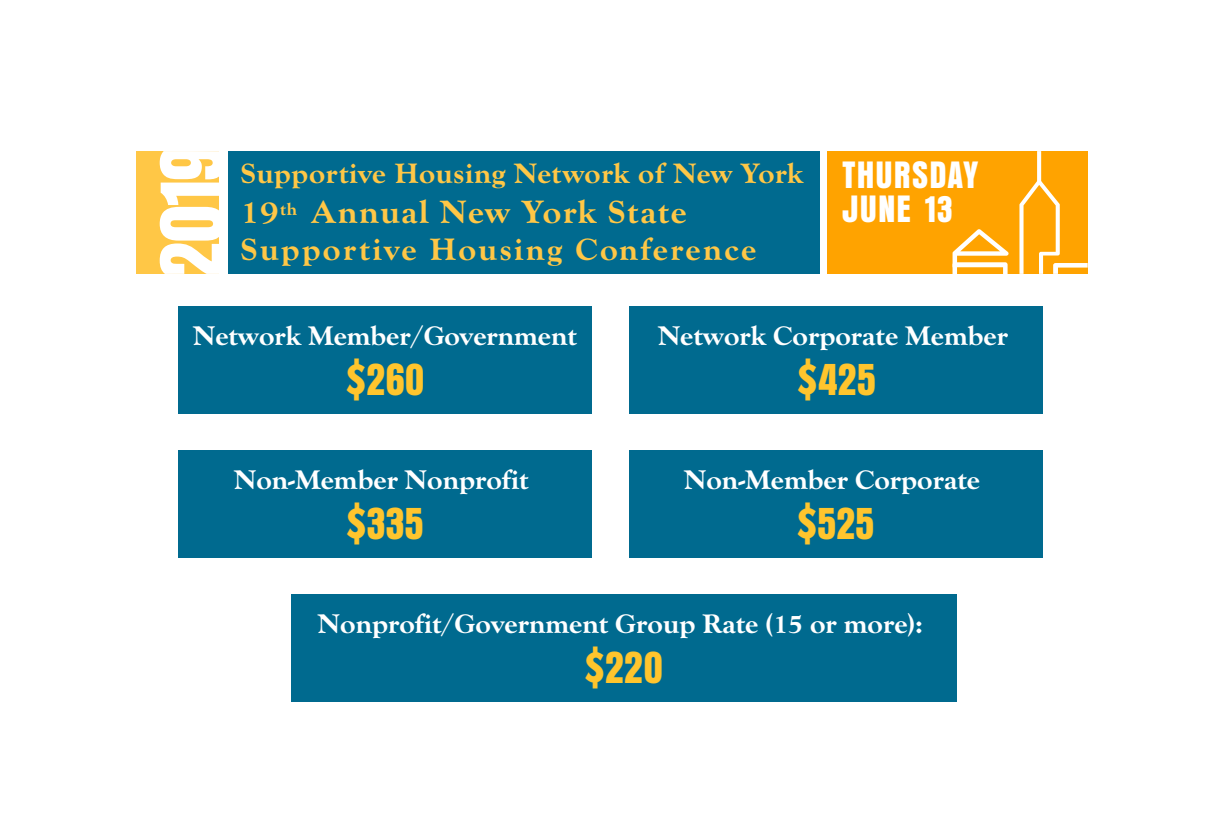
<style>
.page{position:relative;width:1224px;height:834px;background:#fff}
.page>*{position:absolute;margin:0;border:0;box-sizing:border-box;transform-origin:0 0}
.t1{font:48px "Anzeigen Gro";color:#ffc52d}
.t2{font:39.8px/33.8px "Anzeigen Gro";letter-spacing:.025em;color:#fff}
.t3{font:700 expanded 33.6px "Goudy Old Sty";letter-spacing:.05em;color:#ffc746}
.t4{font:700 expanded 32.2px "Goudy Old Sty";letter-spacing:.075em;color:#ffc746}
.t5{font:700 expanded 29.2px "Goudy Old Sty";letter-spacing:.025em;color:#ffc746}
.t6{font:700 expanded 28px "Goudy Old Sty";color:#fff}
</style>
<div class="page">
<div style="left:629px;top:450px;width:414px;height:108px;background:#006a8f"></div>
<div style="left:178px;top:306px;width:414px;height:108px;background:#006a8f"></div>
<div style="left:629px;top:306px;width:414px;height:108px;background:#006a8f"></div>
<div style="left:178px;top:450px;width:414px;height:108px;background:#006a8f"></div>
<div style="left:291px;top:594px;width:666px;height:108px;background:#006a8f"></div>
<div style="left:137px;top:151px;width:82px;height:123px;background:#ffc746"></div>
<svg style="left:160px;top:151px;width:59px;height:123px"></svg>
<div style="left:827px;top:151px;width:261px;height:123px;background:#ffa300"></div>
<div style="left:228px;top:151px;width:592px;height:123px;background:#006a8f"></div>
<svg style="left:1019px;top:151px;width:69px;height:123px"></svg>
<svg style="left:953px;top:229px;width:56px;height:45px"></svg>
<p class="t5" style="left:241px;top:157px;width:564px">Supportive Housing Network of New York</p>
<p class="t3" style="left:241px;top:193px;width:447px">19<sup>th</sup> Annual New York State</p>
<p class="t4" style="left:241px;top:231px;width:517px">Supportive Housing Conference</p>
<h2 class="t2" style="left:843px;top:159px;width:137px">THURSDAY<br>JUNE 13</h2>
<p class="t6" style="left:193px;top:320px;width:385px">Network Member/Government</p>
<h1 class="t1" style="left:345px;top:353px;width:81px">$260</h1>
<p class="t6" style="left:234px;top:464px;width:296px">Non-Member Nonprofit</p>
<h1 class="t1" style="left:346px;top:497px;width:80px">$335</h1>
<p class="t6" style="left:658px;top:320px;width:352px">Network Corporate Member</p>
<h1 class="t1" style="left:797px;top:353px;width:80px">$425</h1>
<p class="t6" style="left:684px;top:464px;width:297px">Non-Member Corporate</p>
<h1 class="t1" style="left:797px;top:497px;width:79px">$525</h1>
<p class="t6" style="left:318px;top:608px;width:606px">Nonprofit/Government Group Rate (15 or more):</p>
<h1 class="t1" style="left:584px;top:641px;width:80px">$220</h1>
</div>
